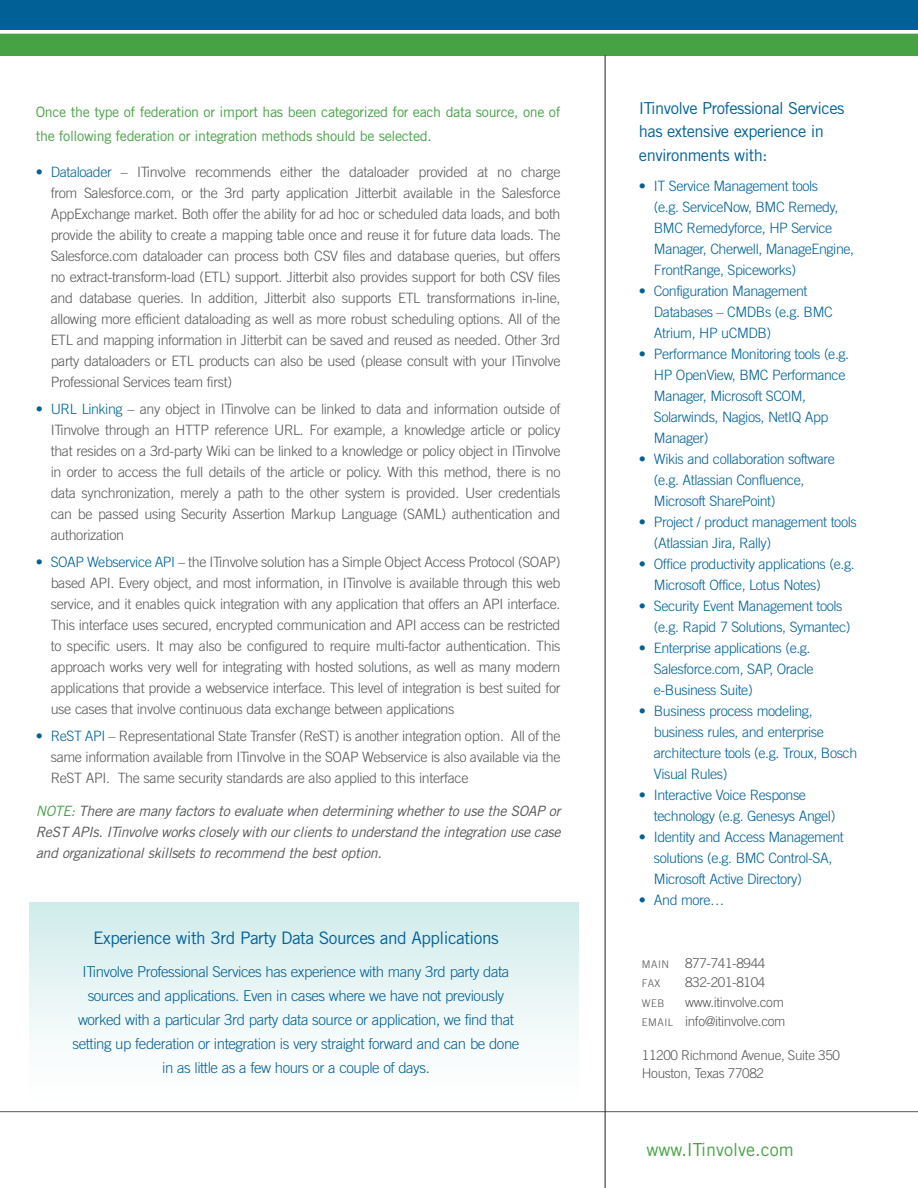
<style>
.page{position:relative;width:918px;height:1188px;background:#fff}
.page>*{position:absolute;margin:0;border:0;box-sizing:border-box;transform-origin:0 0}
.t1{font:18px "Trade Gothic";color:#47a246}
.t2{font:17.25px "Trade Gothic";letter-spacing:-.03em;color:#016196}
.t3{font:16.5px/22.5px "Trade Gothic";letter-spacing:-.03em;color:#016196}
.t4{font:300 15px/24px "Trade Gothic";letter-spacing:-.03em;color:#016196;text-align:center}
.t5{font:300 14.25px/21px "Trade Gothic";letter-spacing:-.025em;color:#57585a;text-align:justify}
.t6{font:300 14.25px/21px "Trade Gothic";letter-spacing:-.03em;color:#016196}
.t7{font:italic 14.25px/21px "Trade Gothic";letter-spacing:-.025em;color:#57585a;text-align:justify}
.t8{font:14.25px/24px "Trade Gothic";letter-spacing:-.025em;color:#47a246}
.t9{font:300 13.5px/19.5px "Trade Gothic";letter-spacing:-.025em;color:#57585a;text-align:right}
.t10{font:300 10.5px "Trade Gothic";letter-spacing:.05em;color:#57585a}
.s1{color:#016196}
.s2{color:#47a246}
.s3{font-size:10.5px}
</style>
<div class="page">
<div style="left:30px;top:903px;width:548px;height:209px;background:linear-gradient(to bottom,#d2ecec,#fff)"></div>
<hr style="left:1px;top:55px;width:916px;height:1px;background:#57585a">
<div style="left:0;top:2px;width:918px;height:53px;background:#47a246"></div>
<div style="left:0;top:0;width:918px;height:30px;background:#016196"></div>
<svg style="left:0;top:30px;width:918px;height:4px;background:#eff7ef"></svg>
<hr style="left:0;top:1111px;width:918px;height:1px;background:#57585a">
<hr style="left:605px;top:55px;width:1px;height:1133px;background:#231f20">
<p class="t8" style="left:36px;top:100px;width:526px">Once the type of federation or import has been categorized for each data source, one of the following federation or integration methods should be selected.</p>
<p class="t5" style="left:51px;top:161px;width:511px;text-indent:-15px"><span class="s1">• Dataloader</span> – ITinvolve recommends either the dataloader provided at no charge from Salesforce.com, or the 3rd party application Jitterbit available in the Salesforce AppExchange market. Both offer the ability for ad hoc or scheduled data loads, and both provide the ability to create a mapping table once and reuse it for future data loads. The Salesforce.com dataloader can process both CSV files and database queries, but offers no extract-transform-load (ETL) support. Jitterbit also provides support for both CSV files and database queries. In addition, Jitterbit also supports ETL transformations in-line, allowing more efficient dataloading as well as more robust scheduling options. All of the ETL and mapping information in Jitterbit can be saved and reused as needed. Other 3rd party dataloaders or ETL products can also be used (please consult with your ITinvolve Professional Services team first)</p>
<p class="t5" style="left:51px;top:398px;width:511px;text-indent:-15px"><span class="s1">• URL Linking</span> – any object in ITinvolve can be linked to data and information outside of ITinvolve through an HTTP reference URL. For example, a knowledge article or policy that resides on a 3rd-party Wiki can be linked to a knowledge or policy object in ITinvolve in order to access the full details of the article or policy. With this method, there is no data synchronization, merely a path to the other system is provided. User credentials can be passed using Security Assertion Markup Language (SAML) authentication and authorization</p>
<p class="t5" style="left:51px;top:552px;width:511px;text-indent:-15px"><span class="s1">• SOAP Webservice API</span> – the ITinvolve solution has a Simple Object Access Protocol (SOAP) based API. Every object, and most information, in ITinvolve is available through this web service, and it enables quick integration with any application that offers an API interface.<br>This interface uses secured, encrypted communication and API access can be restricted to specific users. It may also be configured to require multi-factor authentication. This approach works very well for integrating with hosted solutions, as well as many modern applications that provide a webservice interface. This level of integration is best suited for use cases that involve continuous data exchange between applications</p>
<p class="t5" style="left:51px;top:726px;width:511px;text-indent:-15px"><span class="s1">• ReST API</span> – Representational State Transfer (ReST) is another integration option. All of the same information available from ITinvolve in the SOAP Webservice is also available via the ReST API. The same security standards are also applied to this interface</p>
<p class="t7" style="left:36px;top:801px;width:526px"><span class="s2">NOTE:</span> There are many factors to evaluate when determining whether to use the SOAP or ReST APIs. ITinvolve works closely with our clients to understand the integration use case and organizational skillsets to recommend the best option.</p>
<p class="t2" style="left:93px;top:927px;width:407px">Experience with 3rd Party Data Sources and Applications</p>
<p class="t4" style="left:73px;top:959px;width:448px">ITinvolve Professional Services has experience with many 3rd party data sources and applications. Even in cases where we have not previously worked with a particular 3rd party data source or application, we find that setting up federation or integration is very straight forward and can be done in as little as a few hours or a couple of days.</p>
<p class="t3" style="left:639px;top:97px;width:207px">ITinvolve Professional Services has extensive experience in</p>
<p class="t3" style="left:639px;top:144px;width:130px">environments with:</p>
<p class="t6" style="left:654px;top:175px;width:202px;text-indent:-15px">• IT Service Management tools<br>(e.g. ServiceNow, BMC Remedy,<br>BMC Remedyforce, HP Service<br>Manager, Cherwell, ManageEngine,<br>FrontRange, Spiceworks)</p>
<p class="t6" style="left:654px;top:280px;width:180px;text-indent:-15px">• Configuration Management<br>Databases – CMDBs (e.g. BMC<br>Atrium, HP uCMDB)</p>
<p class="t6" style="left:654px;top:343px;width:197px;text-indent:-15px">• Performance Monitoring tools (e.g.<br>HP OpenView, BMC Performance<br>Manager, Microsoft SCOM,<br>Solarwinds, Nagios, NetIQ App<br>Manager)</p>
<p class="t6" style="left:654px;top:448px;width:183px;text-indent:-15px">• Wikis and collaboration software (e.g. Atlassian Confluence,<br>Microsoft SharePoint)</p>
<p class="t6" style="left:654px;top:511px;width:204px;text-indent:-15px">• Project / product management tools (Atlassian Jira, Rally)</p>
<p class="t6" style="left:654px;top:553px;width:202px;text-indent:-15px">• Office productivity applications (e.g.<br>Microsoft Office, Lotus Notes)</p>
<p class="t6" style="left:654px;top:595px;width:198px;text-indent:-15px">• Security Event Management tools (e.g. Rapid 7 Solutions, Symantec)</p>
<p class="t6" style="left:654px;top:637px;width:161px;text-indent:-15px">• Enterprise applications (e.g.<br>Salesforce.com, SAP, Oracle e-Business Suite)</p>
<p class="t6" style="left:654px;top:700px;width:205px;text-indent:-15px">• Business process modeling, business rules, and enterprise architecture tools (e.g. Troux, Bosch<br>Visual Rules)</p>
<p class="t6" style="left:654px;top:784px;width:183px;text-indent:-15px">• Interactive Voice Response technology (e.g. Genesys Angel)</p>
<p class="t6" style="left:654px;top:826px;width:191px;text-indent:-15px">• Identity and Access Management solutions (e.g. BMC Control-SA,<br>Microsoft Active Directory)</p>
<p class="t6" style="left:639px;top:889px;width:87px">• And more…</p>
<p class="t9" style="left:642px;top:953px;width:125px"><span class="s3">MAIN</span> 877-741-8944</p>
<p class="t10" style="left:642px;top:977px;width:20px">FAX</p>
<p class="t9" style="left:685px;top:973px;width:82px">832-201-8104</p>
<p class="t10" style="left:642px;top:997px;width:24px">WEB</p>
<p class="t9" style="left:642px;top:992px;width:145px">www.itinvolve.com<br><span class="s3">EMAIL</span> info@itinvolve.com</p>
<p class="t9" style="left:642px;top:1046px;width:200px;line-height:18px;text-align:left">11200 Richmond Avenue, Suite 350<br>Houston, Texas 77082</p>
<p class="t1" style="left:646px;top:1139px;width:149px">www.ITinvolve.com</p>
</div>
